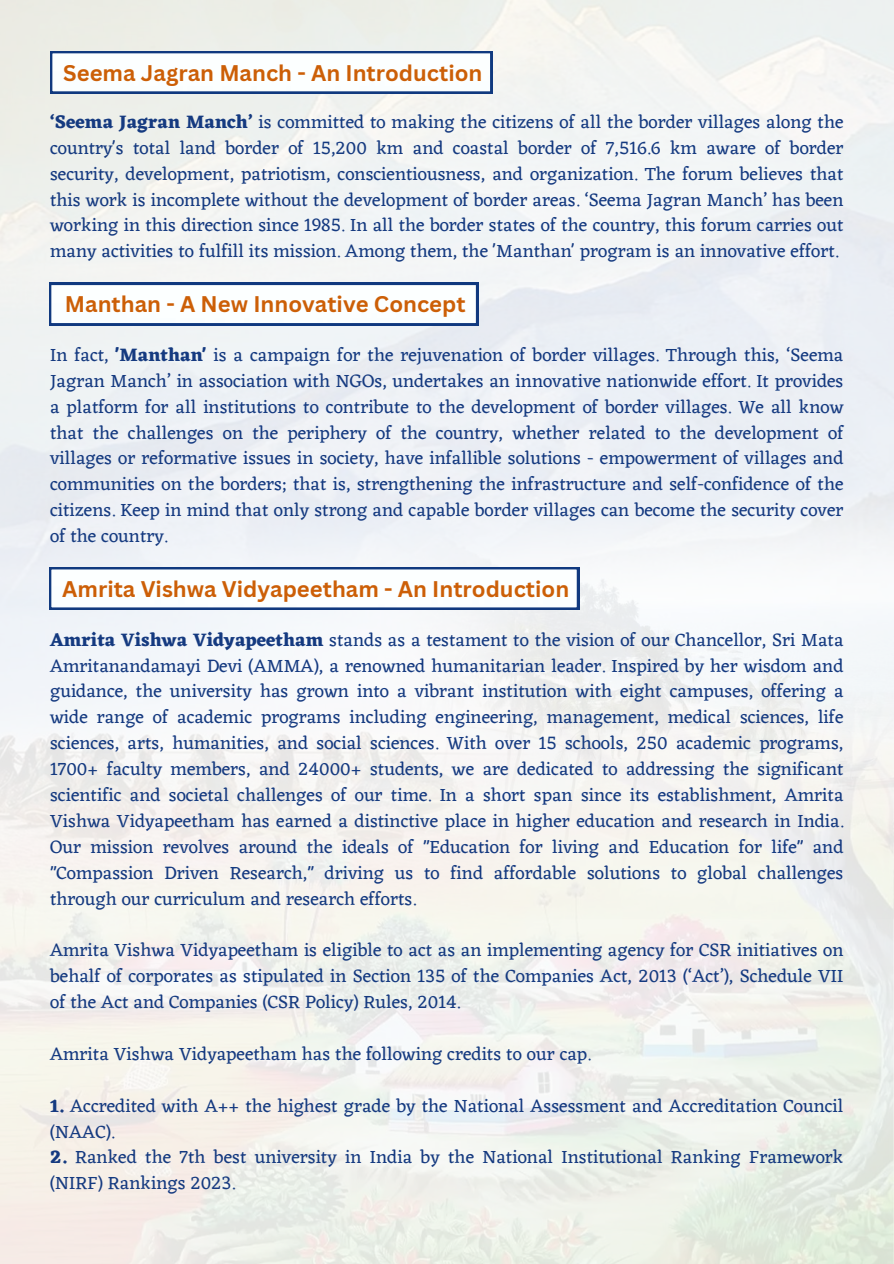
<style>
.page{position:relative;width:894px;height:1264px;background:#fff}
.page>*{position:absolute;margin:0;border:0;box-sizing:border-box;transform-origin:0 0}
.t1{font:700 22.05px "Canva Sans";color:#cc5f07}
.t2{font:18.75px/25.8px "Eczar";color:#153a80;text-align:justify}
.t3{font:700 18.75px "Eczar";color:#cc5f07}
.s1{font-weight:700}
</style>
<div class="page">
<div style="left:0;top:0;width:893px;height:1263px;background:linear-gradient(to right,#f2f1f0,#eff2f1)"></div>
<svg style="left:50px;top:51px;width:442px;height:43px"></svg>
<svg style="left:49px;top:283px;width:429px;height:42px"></svg>
<svg style="left:49px;top:567px;width:530px;height:42px"></svg>
<p class="t3" style="left:50px;top:59px;width:356px">Seema Jagran Manch - An Introduction</p>
<p class="t2" style="left:50px;top:108px;width:794px"><span class="s1">‘Seema Jagran Manch’</span> is committed to making the citizens of all the border villages along the country's total land border of 15,200 km and coastal border of 7,516.6 km aware of border security, development, patriotism, conscientiousness, and organization. The forum believes that this work is incomplete without the development of border areas. ‘Seema Jagran Manch’ has been working in this direction since 1985. In all the border states of the country, this forum carries out many activities to fulfill its mission. Among them, the 'Manthan' program is an innovative effort.</p>
<p class="t3" style="left:50px;top:292px;width:338px">Manthan - A New Innovative Concept</p>
<p class="t2" style="left:50px;top:341px;width:794px">In fact, <span class="s1">'Manthan'</span> is a campaign for the rejuvenation of border villages. Through this, ‘Seema Jagran Manch’ in association with NGOs, undertakes an innovative nationwide effort. It provides a platform for all institutions to contribute to the development of border villages. We all know that the challenges on the periphery of the country, whether related to the development of villages or reformative issues in society, have infallible solutions - empowerment of villages and communities on the borders; that is, strengthening the infrastructure and self-confidence of the citizens. Keep in mind that only strong and capable border villages can become the security cover of the country.</p>
<p class="t3" style="left:50px;top:576px;width:437px">Amrita Vishwa Vidyapeetham - An Introduction</p>
<p class="t2" style="left:50px;top:626px;width:794px"><span class="s1">Amrita Vishwa Vidyapeetham</span> stands as a testament to the vision of our Chancellor, Sri Mata Amritanandamayi Devi (AMMA), a renowned humanitarian leader. Inspired by her wisdom and guidance, the university has grown into a vibrant institution with eight campuses, offering a wide range of academic programs including engineering, management, medical sciences, life sciences, arts, humanities, and social sciences. With over 15 schools, 250 academic programs, 1700+ faculty members, and 24000+ students, we are dedicated to addressing the significant scientific and societal challenges of our time. In a short span since its establishment, Amrita Vishwa Vidyapeetham has earned a distinctive place in higher education and research in India.<br>Our mission revolves around the ideals of "Education for living and Education for life" and "Compassion Driven Research," driving us to find affordable solutions to global challenges through our curriculum and research efforts.</p>
<p class="t2" style="left:50px;top:936px;width:794px">Amrita Vishwa Vidyapeetham is eligible to act as an implementing agency for CSR initiatives on behalf of corporates as stipulated in Section 135 of the Companies Act, 2013 (‘Act’), Schedule VII of the Act and Companies (CSR Policy) Rules, 2014.</p>
<p class="t2" style="left:50px;top:1040px;width:542px">Amrita Vishwa Vidyapeetham has the following credits to our cap.</p>
<p class="t2" style="left:50px;top:1092px;width:794px"><span class="s1">1.</span> Accredited with A++ the highest grade by the National Assessment and Accreditation Council (NAAC).</p>
<p class="t2" style="left:50px;top:1143px;width:794px"><span class="s1">2.</span> Ranked the 7th best university in India by the National Institutional Ranking Framework (NIRF) Rankings 2023.</p>
<p class="t1" style="left:63px;top:57px;width:420px">Seema Jagran Manch - An Introduction</p>
<p class="t1" style="left:65px;top:289px;width:402px">Manthan - A New Innovative Concept</p>
<p class="t1" style="left:62px;top:573px;width:508px">Amrita Vishwa Vidyapeetham - An Introduction</p>
</div>
